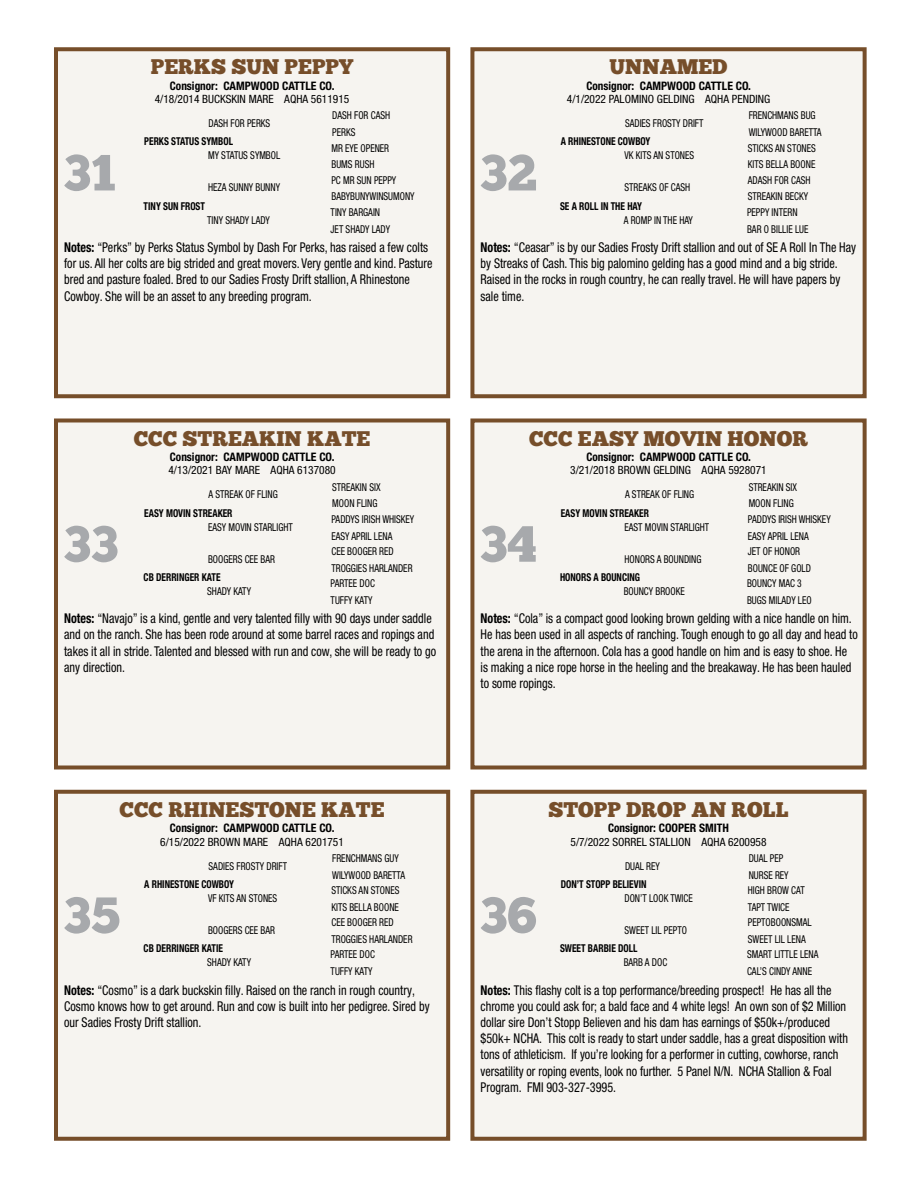
<style>
.page{position:relative;width:918px;height:1188px;background:#fff}
.page>*{position:absolute;margin:0;border:0;box-sizing:border-box;transform-origin:0 0}
.t1{font:50.85px "Chunk Five";color:#a7a9ac}
.t2{font:21.15px "Chunk Five";color:#764e2a}
.t3{font:condensed 13.5px/16.2px "Helvetica Neue LT Pro";color:#000;scale:.9 1}
.t4{font:700 condensed 11.7px "Helvetica Neue LT Pro";color:#000;scale:.96 1}
.t5{font:condensed 11.4px "Helvetica Neue LT Pro";color:#000}
.t6{font:condensed 10.8px/16.8px "Helvetica Neue LT Pro";color:#000;scale:.87 1}
.t7{font:700 condensed 10.8px "Helvetica Neue LT Pro";color:#000;scale:.87 1}
.s1{font-weight:700}
</style>
<div class="page">
<div style="left:56px;top:49px;width:392px;height:347px;background:#f6f4f0"></div>
<div style="left:54px;top:47px;width:396px;height:351px;border:4px solid #764e2a"></div>
<div style="left:472px;top:49px;width:393px;height:347px;background:#f6f4f0"></div>
<div style="left:470px;top:47px;width:397px;height:351px;border:4px solid #764e2a"></div>
<div style="left:56px;top:420px;width:392px;height:348px;background:#f6f4f0"></div>
<div style="left:54px;top:418px;width:396px;height:351px;border:4px solid #764e2a"></div>
<div style="left:472px;top:420px;width:393px;height:348px;background:#f6f4f0"></div>
<div style="left:470px;top:418px;width:397px;height:351px;border:4px solid #764e2a"></div>
<div style="left:56px;top:792px;width:392px;height:347px;background:#f6f4f0"></div>
<div style="left:54px;top:790px;width:396px;height:351px;border:4px solid #764e2a"></div>
<div style="left:472px;top:792px;width:393px;height:347px;background:#f6f4f0"></div>
<div style="left:470px;top:790px;width:397px;height:351px;border:4px solid #764e2a"></div>
<h1 class="t1" style="left:63px;top:149px;width:54px">31</h1>
<h2 class="t2" style="left:151px;top:57px;width:204px">PERKS SUN PEPPY</h2>
<p class="t4" style="left:170px;top:79px;width:173px">Consignor: CAMPWOOD CATTLE CO.</p>
<p class="t5" style="left:155px;top:92px;width:196px">4/18/2014 BUCKSKIN MARE AQHA 5611915</p>
<p class="t6" style="left:209px;top:115px;width:72px">DASH FOR PERKS</p>
<p class="t6" style="left:332px;top:107px;width:68px">DASH FOR CASH<br>PERKS</p>
<p class="t6" style="left:208px;top:147px;width:84px">MY STATUS SYMBOL</p>
<p class="t6" style="left:331px;top:139px;width:68px">MR EYE OPENER<br>BUMS RUSH</p>
<p class="t7" style="left:144px;top:135px;width:104px">PERKS STATUS SYMBOL</p>
<p class="t6" style="left:208px;top:179px;width:84px">HEZA SUNNY BUNNY</p>
<p class="t6" style="left:331px;top:171px;width:97px">PC MR SUN PEPPY<br>BABYBUNYWINSUMONY</p>
<p class="t6" style="left:207px;top:211px;width:73px">TINY SHADY LADY</p>
<p class="t6" style="left:331px;top:204px;width:70px">TINY BARGAIN<br>JET SHADY LADY</p>
<p class="t7" style="left:144px;top:199px;width:72px">TINY SUN FROST</p>
<p class="t3" style="left:64px;top:239px;width:411px"><span class="s1">Notes:</span> “Perks” by Perks Status Symbol by Dash For Perks, has raised a few colts for us. All her colts are big strided and great movers. Very gentle and kind. Pasture bred and pasture foaled. Bred to our Sadies Frosty Drift stallion, A Rhinestone Cowboy. She will be an asset to any breeding program.</p>
<h1 class="t1" style="left:480px;top:149px;width:59px">32</h1>
<h2 class="t2" style="left:610px;top:57px;width:119px">UNNAMED</h2>
<p class="t4" style="left:586px;top:79px;width:173px">Consignor: CAMPWOOD CATTLE CO.</p>
<p class="t5" style="left:567px;top:92px;width:205px">4/1/2022 PALOMINO GELDING AQHA PENDING</p>
<p class="t6" style="left:625px;top:115px;width:92px">SADIES FROSTY DRIFT</p>
<p class="t6" style="left:749px;top:107px;width:85px">FRENCHMANS BUG<br>WILYWOOD BARETTA</p>
<p class="t6" style="left:625px;top:147px;width:82px">VK KITS AN STONES</p>
<p class="t6" style="left:748px;top:139px;width:80px">STICKS AN STONES<br>KITS BELLA BOONE</p>
<p class="t7" style="left:560px;top:199px;width:96px">SE A ROLL IN THE HAY</p>
<p class="t7" style="left:561px;top:135px;width:105px">A RHINESTONE COWBOY</p>
<p class="t6" style="left:625px;top:179px;width:77px">STREAKS OF CASH</p>
<p class="t6" style="left:748px;top:171px;width:73px">ADASH FOR CASH<br>STREAKIN BECKY</p>
<p class="t6" style="left:624px;top:211px;width:81px">A ROMP IN THE HAY</p>
<p class="t6" style="left:747px;top:204px;width:72px">PEPPY INTERN<br>BAR O BILLIE LUE</p>
<p class="t3" style="left:481px;top:239px;width:419px"><span class="s1">Notes:</span> “Ceasar” is by our Sadies Frosty Drift stallion and out of SE A Roll In The Hay by Streaks of Cash. This big palomino gelding has a good mind and a big stride.<br>Raised in the rocks in rough country, he can really travel. He will have papers by sale time.</p>
<h1 class="t1" style="left:63px;top:520px;width:56px">33</h1>
<h2 class="t2" style="left:134px;top:428px;width:238px">CCC STREAKIN KATE</h2>
<p class="t4" style="left:170px;top:450px;width:173px">Consignor: CAMPWOOD CATTLE CO.</p>
<p class="t5" style="left:168px;top:464px;width:169px">4/13/2021 BAY MARE AQHA 6137080</p>
<p class="t6" style="left:209px;top:486px;width:81px">A STREAK OF FLING</p>
<p class="t6" style="left:332px;top:478px;width:57px">STREAKIN SIX<br>MOON FLING</p>
<p class="t6" style="left:208px;top:518px;width:99px">EASY MOVIN STARLIGHT</p>
<p class="t6" style="left:331px;top:510px;width:97px">PADDYS IRISH WHISKEY<br>EASY APRIL LENA</p>
<p class="t7" style="left:144px;top:571px;width:90px">CB DERRINGER KATE</p>
<p class="t7" style="left:144px;top:506px;width:103px">EASY MOVIN STREAKER</p>
<p class="t6" style="left:208px;top:550px;width:79px">BOOGERS CEE BAR</p>
<p class="t6" style="left:331px;top:543px;width:95px">CEE BOOGER RED<br>TROGGIES HARLANDER</p>
<p class="t6" style="left:207px;top:583px;width:52px">SHADY KATY</p>
<p class="t6" style="left:331px;top:575px;width:52px">PARTEE DOC<br>TUFFY KATY</p>
<p class="t3" style="left:64px;top:610px;width:415px"><span class="s1">Notes:</span> “Navajo” is a kind, gentle and very talented filly with 90 days under saddle and on the ranch. She has been rode around at some barrel races and ropings and takes it all in stride. Talented and blessed with run and cow, she will be ready to go any direction.</p>
<h2 class="t2" style="left:120px;top:800px;width:267px">CCC RHINESTONE KATE</h2>
<p class="t4" style="left:170px;top:821px;width:173px">Consignor: CAMPWOOD CATTLE CO.</p>
<p class="t5" style="left:160px;top:835px;width:185px">6/15/2022 BROWN MARE AQHA 6201751</p>
<h1 class="t1" style="left:63px;top:892px;width:58px">35</h1>
<p class="t6" style="left:209px;top:857px;width:92px">SADIES FROSTY DRIFT</p>
<p class="t6" style="left:332px;top:850px;width:85px">FRENCHMANS GUY<br>WILYWOOD BARETTA</p>
<p class="t6" style="left:208px;top:889px;width:81px">VF KITS AN STONES</p>
<p class="t6" style="left:331px;top:882px;width:80px">STICKS AN STONES<br>KITS BELLA BOONE</p>
<p class="t7" style="left:144px;top:942px;width:93px">CB DERRINGER KATIE</p>
<p class="t7" style="left:144px;top:878px;width:105px">A RHINESTONE COWBOY</p>
<p class="t6" style="left:208px;top:922px;width:79px">BOOGERS CEE BAR</p>
<p class="t6" style="left:331px;top:914px;width:95px">CEE BOOGER RED<br>TROGGIES HARLANDER</p>
<p class="t6" style="left:207px;top:954px;width:52px">SHADY KATY</p>
<p class="t6" style="left:331px;top:946px;width:52px">PARTEE DOC<br>TUFFY KATY</p>
<p class="t3" style="left:64px;top:982px;width:408px"><span class="s1">Notes:</span> “Cosmo” is a dark buckskin filly. Raised on the ranch in rough country,<br>Cosmo knows how to get around. Run and cow is built into her pedigree. Sired by our Sadies Frosty Drift stallion.</p>
<h2 class="t2" style="left:529px;top:428px;width:280px">CCC EASY MOVIN HONOR</h2>
<p class="t4" style="left:586px;top:450px;width:173px">Consignor: CAMPWOOD CATTLE CO.</p>
<p class="t5" style="left:570px;top:464px;width:198px">3/21/2018 BROWN GELDING AQHA 5928071</p>
<h1 class="t1" style="left:480px;top:520px;width:59px">34</h1>
<p class="t6" style="left:625px;top:486px;width:81px">A STREAK OF FLING</p>
<p class="t6" style="left:749px;top:478px;width:57px">STREAKIN SIX<br>MOON FLING</p>
<p class="t6" style="left:625px;top:518px;width:99px">EAST MOVIN STARLIGHT</p>
<p class="t6" style="left:748px;top:510px;width:97px">PADDYS IRISH WHISKEY<br>EASY APRIL LENA</p>
<p class="t7" style="left:560px;top:571px;width:94px">HONORS A BOUNCING</p>
<p class="t7" style="left:561px;top:506px;width:103px">EASY MOVIN STREAKER</p>
<p class="t6" style="left:625px;top:550px;width:90px">HONORS A BOUNDING</p>
<p class="t6" style="left:748px;top:543px;width:74px">JET OF HONOR<br>BOUNCE OF GOLD</p>
<p class="t6" style="left:624px;top:583px;width:72px">BOUNCY BROOKE</p>
<p class="t6" style="left:747px;top:575px;width:76px">BOUNCY MAC 3<br>BUGS MILADY LEO</p>
<p class="t3" style="left:481px;top:610px;width:421px"><span class="s1">Notes:</span> “Cola” is a compact good looking brown gelding with a nice handle on him.<br>He has been used in all aspects of ranching. Tough enough to go all day and head to the arena in the afternoon. Cola has a good handle on him and is easy to shoe. He is making a nice rope horse in the heeling and the breakaway. He has been hauled to some ropings.</p>
<h1 class="t1" style="left:480px;top:892px;width:58px">36</h1>
<h2 class="t2" style="left:548px;top:800px;width:242px">STOPP DROP AN ROLL</h2>
<p class="t4" style="left:608px;top:821px;width:128px">Consignor: COOPER SMITH</p>
<p class="t5" style="left:571px;top:835px;width:198px">5/7/2022 SORREL STALLION AQHA 6200958</p>
<p class="t6" style="left:625px;top:857px;width:42px">DUAL REY</p>
<p class="t6" style="left:749px;top:850px;width:47px">DUAL PEP<br>NURSE REY</p>
<p class="t6" style="left:625px;top:889px;width:80px">DON’T LOOK TWICE</p>
<p class="t6" style="left:748px;top:882px;width:67px">HIGH BROW CAT<br>TAPT TWICE</p>
<p class="t7" style="left:560px;top:942px;width:90px">SWEET BARBIE DOLL</p>
<p class="t7" style="left:561px;top:878px;width:100px">DON’T STOPP BELIEVIN</p>
<p class="t6" style="left:625px;top:922px;width:73px">SWEET LIL PEPTO</p>
<p class="t6" style="left:748px;top:914px;width:75px">PEPTOBOONSMAL<br>SWEET LIL LENA</p>
<p class="t6" style="left:624px;top:954px;width:52px">BARB A DOC</p>
<p class="t6" style="left:747px;top:946px;width:84px">SMART LITTLE LENA<br>CAL’S CINDY ANNE</p>
<p class="t3" style="left:481px;top:982px;width:410px"><span class="s1">Notes:</span> This flashy colt is a top performance/breeding prospect! He has all the chrome you could ask for; a bald face and 4 white legs! An own son of $2 Million dollar sire Don’t Stopp Believen and his dam has earnings of $50k+/produced $50k+ NCHA. This colt is ready to start under saddle, has a great disposition with tons of athleticism. If you’re looking for a performer in cutting, cowhorse, ranch versatility or roping events, look no further. 5 Panel N/N. NCHA Stallion &amp; Foal Program. FMI 903-327-3995.</p>
</div>
